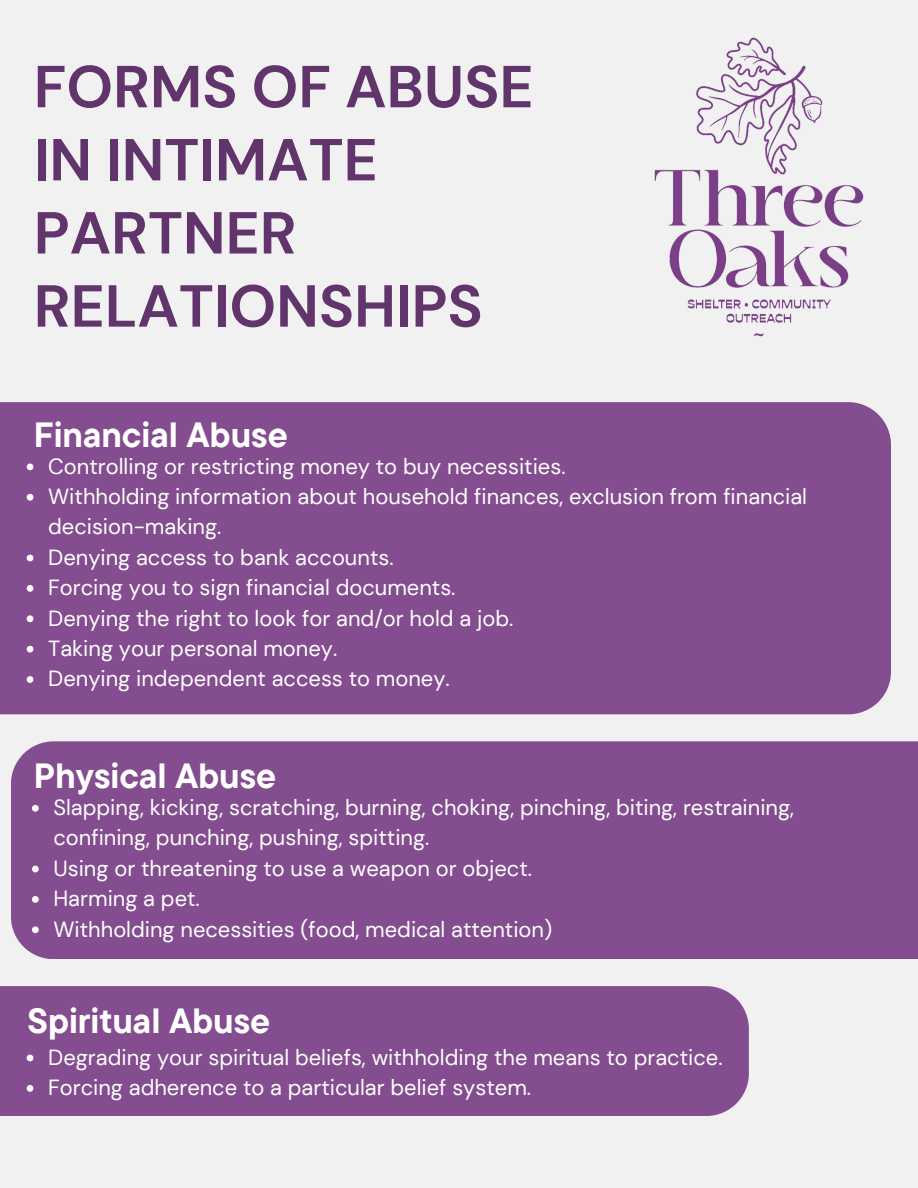
<style>
.page{position:relative;width:918px;height:1188px;background:#f1f1f1}
.page>*{position:absolute;margin:0;border:0;box-sizing:border-box;transform-origin:0 0}
.t1{font:700 59.1px/73.2px "DM Sans";color:#61346b}
.t2{font:700 34.95px "TT Commons Pro";color:#fff}
.t3{font:21.9px/30.3px "DM Sans";color:#fff}
</style>
<div class="page">
<div style="left:0;top:986px;width:749px;height:130px;background:#834d8f"></div>
<div style="left:0;top:402px;width:891px;height:312px;background:#834d8f"></div>
<svg style="left:27px;top:464px;width:6px;height:6px"></svg>
<svg style="left:27px;top:494px;width:6px;height:7px"></svg>
<svg style="left:27px;top:555px;width:6px;height:6px"></svg>
<svg style="left:27px;top:585px;width:6px;height:7px"></svg>
<svg style="left:27px;top:615px;width:6px;height:7px"></svg>
<svg style="left:27px;top:646px;width:6px;height:7px"></svg>
<svg style="left:27px;top:676px;width:6px;height:7px"></svg>
<div style="left:11px;top:741px;width:907px;height:218px;background:#834d8f"></div>
<svg style="left:32px;top:805px;width:7px;height:7px"></svg>
<svg style="left:32px;top:866px;width:7px;height:6px"></svg>
<svg style="left:32px;top:896px;width:7px;height:7px"></svg>
<svg style="left:32px;top:926px;width:7px;height:7px"></svg>
<svg style="left:27px;top:1055px;width:6px;height:6px"></svg>
<svg style="left:27px;top:1085px;width:6px;height:7px"></svg>
<img style="left:654px;top:37px;width:210px;height:300px">
<p class="t1" style="left:34px;top:51px;width:501px">FORMS OF ABUSE<br>IN INTIMATE<br>PARTNER<br>RELATIONSHIPS</p>
<p class="t2" style="left:34px;top:412px;width:256px">Financial Abuse</p>
<p class="t3" style="left:48px;top:451px;width:519px">Controlling or restricting money to buy necessities.</p>
<p class="t3" style="left:48px;top:481px;width:760px">Withholding information about household finances, exclusion from financial decision-making.</p>
<p class="t3" style="left:48px;top:542px;width:347px">Denying access to bank accounts.</p>
<p class="t3" style="left:48px;top:573px;width:409px">Forcing you to sign financial documents.</p>
<p class="t3" style="left:48px;top:603px;width:467px">Denying the right to look for and/or hold a job.</p>
<p class="t3" style="left:48px;top:633px;width:291px">Taking your personal money.</p>
<p class="t3" style="left:48px;top:664px;width:403px">Denying independent access to money.</p>
<p class="t2" style="left:34px;top:753px;width:244px">Physical Abuse</p>
<p class="t3" style="left:53px;top:792px;width:742px">Slapping, kicking, scratching, burning, choking, pinching, biting, restraining, confining, punching, pushing, spitting.</p>
<p class="t3" style="left:53px;top:853px;width:480px">Using or threatening to use a weapon or object.</p>
<p class="t3" style="left:53px;top:884px;width:148px">Harming a pet.</p>
<p class="t3" style="left:53px;top:914px;width:500px">Withholding necessities (food, medical attention)</p>
<p class="t2" style="left:28px;top:998px;width:244px">Spiritual Abuse</p>
<p class="t3" style="left:48px;top:1042px;width:676px">Degrading your spiritual beliefs, withholding the means to practice.</p>
<p class="t3" style="left:48px;top:1072px;width:485px">Forcing adherence to a particular belief system.</p>
</div>
